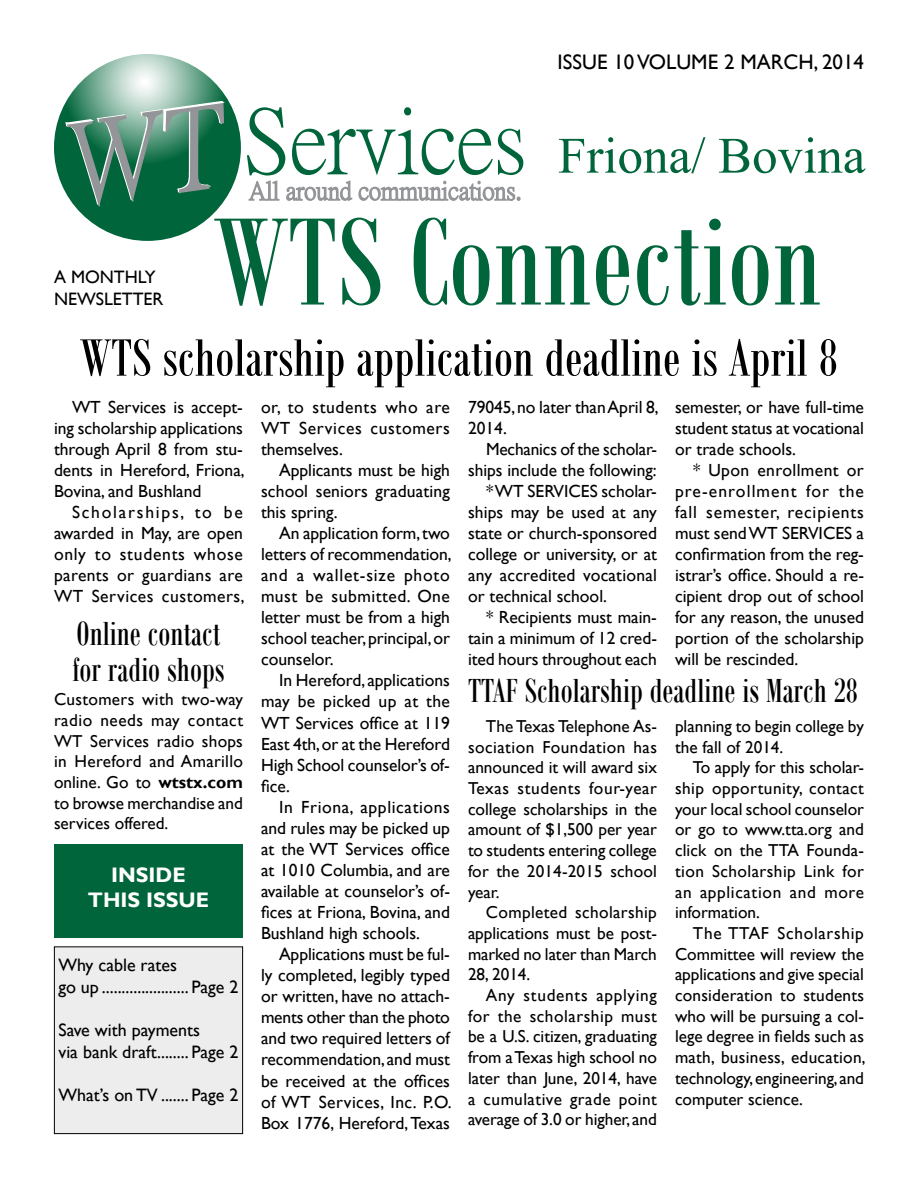
<style>
.page{position:relative;width:918px;height:1188px;background:#fff}
.page>*{position:absolute;margin:0;border:0;box-sizing:border-box;transform-origin:0 0}
.t1{font:135px "Bodoni MT Condensed";color:#00653a}
.t2{font:57px "Bodoni MT Condensed";color:#000}
.t3{font:51px "Times New Roman";color:#00653a}
.t4{font:36px/36px "Bodoni MT Condensed";color:#000}
.t5{font:21px "Gill Sans";color:#000}
.t6{font:700 21px/25.2px "Gill Sans";color:#fff;text-align:center}
.t7{font:18px/21.6px "Gill Sans";color:#000}
.t8{font:17.55px/21px "Gill Sans";color:#000;text-align:justify}
.t9{font:17.25px/20.7px "Gill Sans";color:#000;text-align:justify}
.s1{font-weight:700}
</style>
<div class="page">
<svg style="left:247px;top:107px;width:276px;height:94px"></svg>
<svg style="left:54px;top:54px;width:187px;height:187px;background:#599b7f"></svg>
<svg style="left:62px;top:100px;width:165px;height:110px;background:#418569"></svg>
<div style="left:54px;top:844px;width:189px;height:94px;background:#00653a"></div>
<div style="left:54px;top:947px;width:189px;height:187px;background:#ededee"></div>
<div style="left:54px;top:946px;width:189px;height:188px;border:1px solid #000"></div>
<p class="t5" style="left:558px;top:49px;width:308px">ISSUE 10 VOLUME 2 March, 2014</p>
<p class="t7" style="left:54px;top:266px;width:111px">A MONTHLY<br>NEWSLETTER</p>
<h3 class="t3" style="left:558px;top:121px;width:309px">Friona/ Bovina</h3>
<h1 class="t1" style="left:214px;top:181px;width:609px">WTS Connection</h1>
<h2 class="t2" style="left:80px;top:323px;width:759px">WTS scholarship application deadline is April 8</h2>
<p class="t8" style="left:54px;top:397px;width:192px;text-indent:18px">WT Services is accept&shy;ing scholarship applications through April 8 from stu&shy;dents in Hereford, Friona, Bovina, and Bushland</p>
<p class="t8" style="left:54px;top:502px;width:192px;text-indent:18px">Scholarships, to be awarded in May, are open only to students whose parents or guardians are WT Services customers,</p>
<h3 class="t4" style="left:72px;top:615px;width:154px">Online contact for radio shops</h3>
<p class="t9" style="left:54px;top:689px;width:191px">Customers with two-way radio needs may contact WT Services radio shops in Hereford and Amarillo online. Go to <span class="s1">wtstx.com </span>to browse merchandise and services offered.</p>
<p class="t6" style="left:88px;top:863px;width:123px">INSIDE<br>THIS ISSUE</p>
<p class="t7" style="left:58px;top:955px;width:182px">Why cable rates<br>go up ...................... Page 2</p>
<p class="t7" style="left:58px;top:1020px;width:182px">Save with payments<br>via bank draft........ Page 2</p>
<p class="t7" style="left:58px;top:1084px;width:182px">What’s on TV ....... Page 2</p>
<p class="t8" style="left:261px;top:397px;width:190px">or, to students who are WT Services customers themselves.</p>
<p class="t8" style="left:261px;top:460px;width:190px;text-indent:18px">Applicants must be high school seniors graduating this spring.</p>
<p class="t8" style="left:261px;top:523px;width:192px;text-indent:18px">An application form, two letters of recommendation, and a wallet-size photo must be submitted. One letter must be from a high school teacher, principal, or counselor.</p>
<p class="t8" style="left:261px;top:670px;width:191px;text-indent:18px">In Hereford, applications may be picked up at the WT Services office at 119<br>East 4th, or at the Hereford High School counselor’s of&shy;fice.</p>
<p class="t8" style="left:261px;top:797px;width:191px;text-indent:18px">In Friona, applications and rules may be picked up at the WT Services office at 1010 Columbia, and are available at counselor’s of&shy;fices at Friona, Bovina, and Bushland high schools.</p>
<p class="t8" style="left:261px;top:944px;width:192px;text-indent:18px">Applications must be ful&shy;ly completed, legibly typed or written, have no attach&shy;ments other than the photo and two required letters of recommendation, and must be received at the offices of WT Services, Inc. P.O.<br>Box 1776, Hereford, Texas</p>
<p class="t8" style="left:468px;top:397px;width:192px">79045, no later than April 8,<br>2014.</p>
<p class="t8" style="left:486px;top:439px;width:172px">Mechanics of the scholar-</p>
<p class="t8" style="left:468px;top:460px;width:190px">ships include the following:</p>
<p class="t8" style="left:486px;top:481px;width:172px">* WT SERVICES scholar-</p>
<p class="t8" style="left:468px;top:502px;width:190px">ships may be used at any</p>
<p class="t8" style="left:468px;top:523px;width:191px">state or church-sponsored</p>
<p class="t8" style="left:468px;top:544px;width:191px">college or university, or at</p>
<p class="t8" style="left:468px;top:565px;width:190px">any accredited vocational</p>
<p class="t8" style="left:468px;top:586px;width:141px">or technical school.</p>
<p class="t8" style="left:486px;top:607px;width:172px">* Recipients must main-</p>
<p class="t8" style="left:468px;top:628px;width:191px">tain a minimum of 12 cred-</p>
<p class="t8" style="left:468px;top:649px;width:190px">ited hours throughout each</p>
<p class="t8" style="left:675px;top:397px;width:190px">semester, or have full-time student status at vocational or trade schools.</p>
<p class="t8" style="left:675px;top:460px;width:191px;text-indent:18px">* Upon enrollment or pre-enrollment for the fall semester, recipients must send WT SERVICES a confirmation from the reg&shy;istrar’s office. Should a re&shy;cipient drop out of school for any reason, the unused portion of the scholarship will be rescinded.</p>
<h3 class="t4" style="left:468px;top:672px;width:392px">TTAF Scholarship deadline is March 28</h3>
<p class="t9" style="left:468px;top:716px;width:191px;text-align:left;text-indent:18px">The Texas Telephone As&shy;sociation Foundation has announced it will award six<br>Texas students four-year college scholarships in the amount of $1,500 per year to students entering college for the 2014-2015 school year.<br>Completed scholarship applications must be post&shy;marked no later than March<br>28, 2014.</p>
<p class="t9" style="left:468px;top:985px;width:191px;text-indent:18px">Any students applying for the scholarship must be a U.S. citizen, graduating from a Texas high school no later than June, 2014, have a cumulative grade point average of 3.0 or higher, and</p>
<p class="t9" style="left:675px;top:716px;width:190px">planning to begin college by the fall of 2014.</p>
<p class="t9" style="left:675px;top:757px;width:191px;text-indent:18px">To apply for this scholar&shy;ship opportunity, contact your local school counselor or go to www.tta.org and click on the TTA Founda&shy;tion Scholarship Link for an application and more information.</p>
<p class="t9" style="left:675px;top:923px;width:192px;text-indent:18px">The TTAF Scholarship Committee will review the applications and give special consideration to students who will be pursuing a col&shy;lege degree in fields such as math, business, education, technology, engineering, and computer science.</p>
</div>
